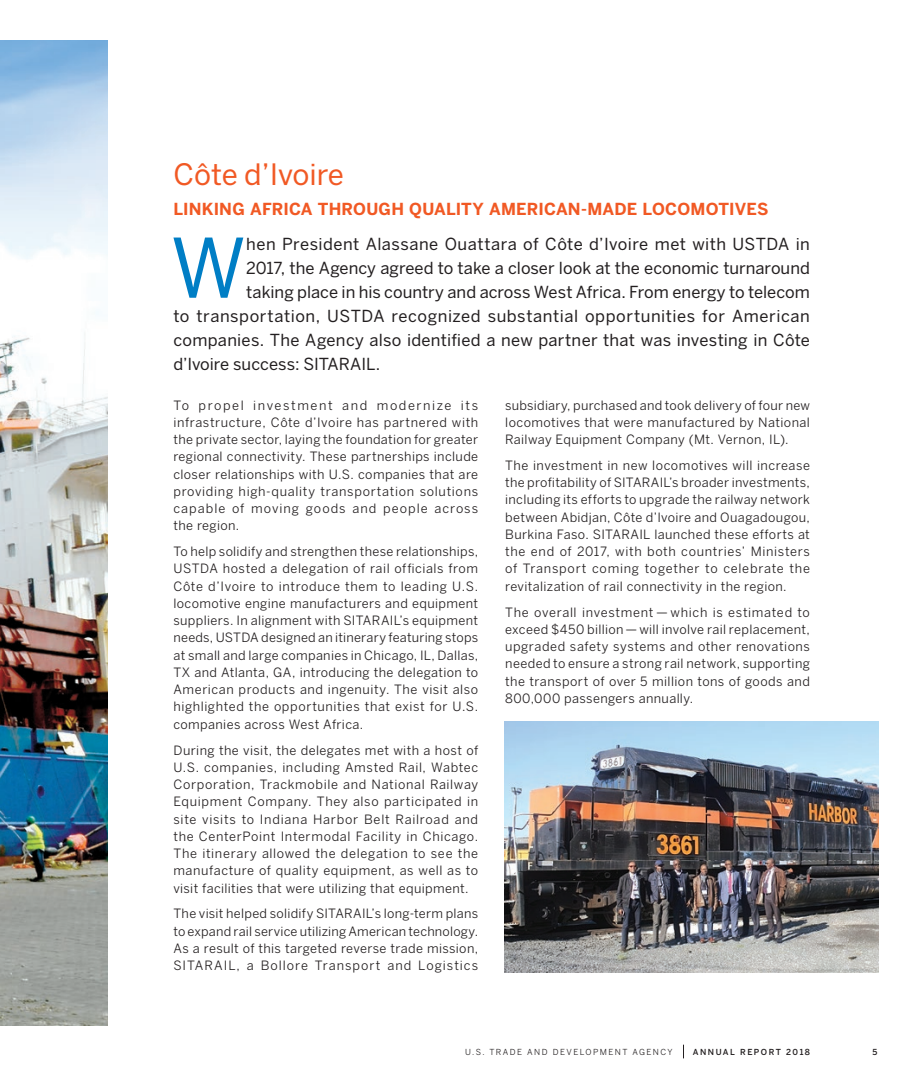
<style>
.page{position:relative;width:918px;height:1080px;background:#fff}
.page>*{position:absolute;margin:0;border:0;box-sizing:border-box;transform-origin:0 0}
.intro___w_drop{font:81.3px "Benton Sans";color:#007ec5}
.sub3{font:29.25px "Benton Sans";color:#f15924}
.intro___w_drop-2{font:16.5px "Benton Sans";letter-spacing:.015em;color:#231f20}
.intro___w_drop-3{font:16.5px "Benton Sans";letter-spacing:.035em;color:#231f20}
.sub2{font:700 16.5px "Benton Sans";letter-spacing:.01em;color:#f15924}
.intro___w_drop-4{font:16.5px "Benton Sans";letter-spacing:-.005em;color:#231f20}
.body1{font:12.75px/17.2px "Benton Sans";letter-spacing:.03em;color:#231f20;text-align:justify}
.t1{font:8.25px "Benton Sans";letter-spacing:.175em;color:#231f20}
.t2{font:500 8.25px "Benton Sans";letter-spacing:.18em;color:#231f20}
</style>
<div class="page">
<img style="left:0;top:40px;width:108px;height:986px">
<img style="left:504px;top:722px;width:374px;height:251px">
<svg style="left:683px;top:1045px;width:1px;height:13px"></svg>
<p class="sub3" style="left:173px;top:157px;width:172px">Côte d’Ivoire</p>
<p class="sub2" style="left:173px;top:199px;width:597px">LINKING AFRICA THROUGH QUALITY AMERICAN-MADE LOCOMOTIVES</p>
<p class="intro___w_drop" style="left:171px;top:220px;width:77px">W</p>
<p class="intro___w_drop-2" style="left:246px;top:234px;width:565px">hen President Alassane Ouattara of Côte d’Ivoire met with USTDA in</p>
<p class="intro___w_drop-2" style="left:246px;top:258px;width:565px">2017, the Agency agreed to take a closer look at the economic turnaround</p>
<p class="intro___w_drop-2" style="left:246px;top:282px;width:565px">taking place in his country and across West Africa. From energy to telecom</p>
<p class="intro___w_drop-3" style="left:173px;top:306px;width:638px">to transportation, USTDA recognized substantial opportunities for American</p>
<p class="intro___w_drop-2" style="left:173px;top:330px;width:638px">companies. The Agency also identified a new partner that was investing in Côte</p>
<p class="intro___w_drop-4" style="left:173px;top:354px;width:208px">d’Ivoire success: SITARAIL.</p>
<p class="body1" style="left:173px;top:396px;width:306px">To propel investment and modernize its infrastructure, Côte d’Ivoire has partnered with the private sector, laying the foundation for greater regional connectivity. These partnerships include closer relationships with U.S. companies that are providing high-quality transportation solutions capable of moving goods and people across the region.</p>
<p class="body1" style="left:173px;top:543px;width:306px">To help solidify and strengthen these relationships, USTDA hosted a delegation of rail officials from Côte d’Ivoire to introduce them to leading U.S. locomotive engine manufacturers and equipment suppliers. In alignment with SITARAIL’s equipment needs, USTDA designed an itinerary featuring stops at small and large companies in Chicago, IL, Dallas, TX and Atlanta, GA, introducing the delegation to American products and ingenuity. The visit also highlighted the opportunities that exist for U.S. companies across West Africa.</p>
<p class="body1" style="left:173px;top:741px;width:306px">During the visit, the delegates met with a host of U.S. companies, including Amsted Rail, Wabtec Corporation, Trackmobile and National Railway Equipment Company. They also participated in site visits to Indiana Harbor Belt Railroad and the CenterPoint Intermodal Facility in Chicago.<br>The itinerary allowed the delegation to see the manufacture of quality equipment, as well as to visit facilities that were utilizing that equipment.</p>
<p class="body1" style="left:173px;top:905px;width:306px">The visit helped solidify SITARAIL’s long-term plans to expand rail service utilizing American technology.<br>As a result of this targeted reverse trade mission, SITARAIL, a Bollore Transport and Logistics</p>
<p class="body1" style="left:505px;top:396px;width:306px">subsidiary, purchased and took delivery of four new locomotives that were manufactured by National Railway Equipment Company (Mt. Vernon, IL).</p>
<p class="body1" style="left:505px;top:456px;width:306px">The investment in new locomotives will increase the profitability of SITARAIL’s broader investments, including its efforts to upgrade the railway network between Abidjan, Côte d’Ivoire and Ouagadougou, Burkina Faso. SITARAIL launched these efforts at the end of 2017, with both countries’ Ministers of Transport coming together to celebrate the revitalization of rail connectivity in the region.</p>
<p class="body1" style="left:505px;top:603px;width:306px">The overall investment — which is estimated to exceed $450 billion — will involve rail replacement, upgraded safety systems and other renovations needed to ensure a strong rail network, supporting the transport of over 5 million tons of goods and 800,000 passengers annually.</p>
<p class="t1" style="left:465px;top:1047px;width:209px">U.S. TRADE AND DEVELOPMENT AGENCY</p>
<p class="t2" style="left:693px;top:1047px;width:119px">ANNUAL REPORT 2018</p>
<p class="t2" style="left:873px;top:1047px;width:6px">5</p>
</div>
